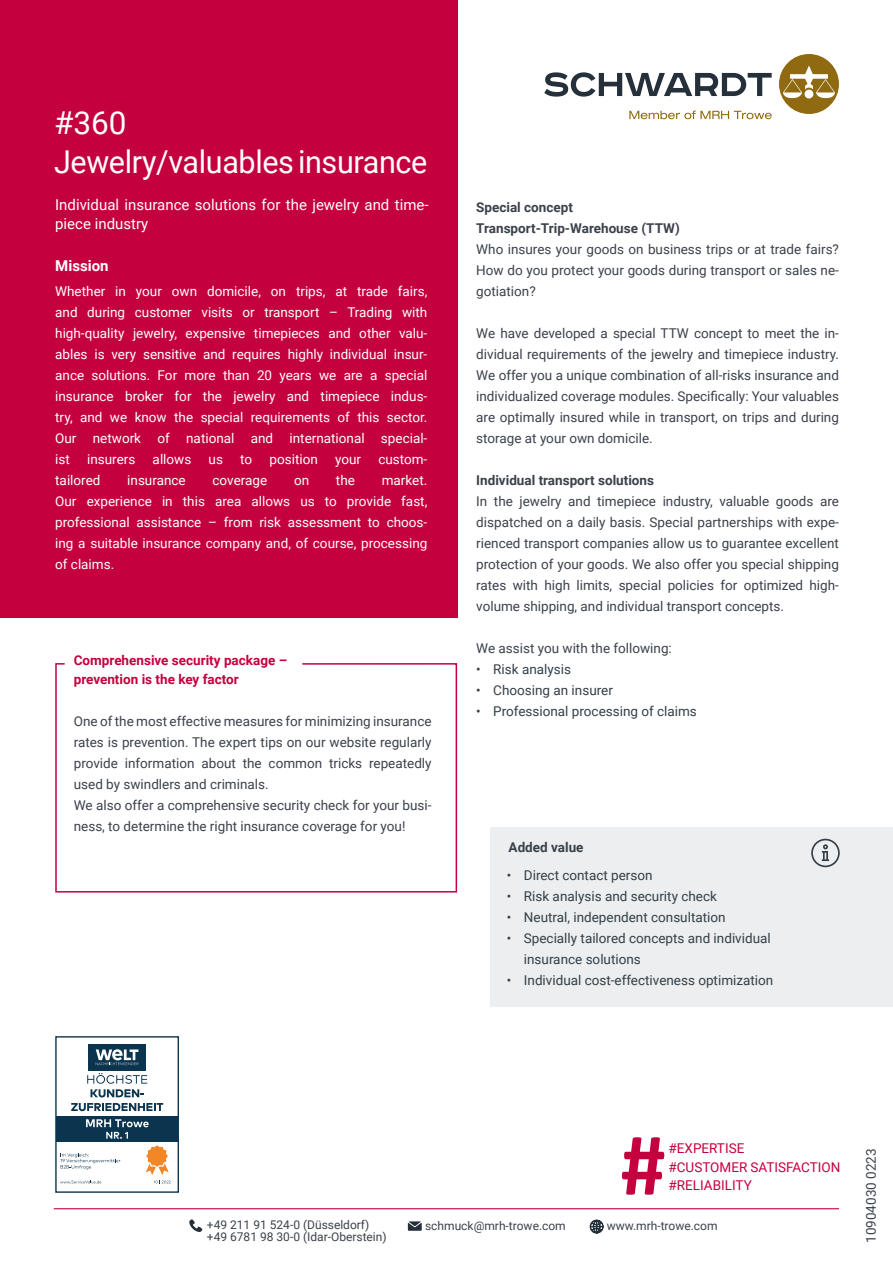
<style>
.page{position:relative;width:893px;height:1263px;background:#fff}
.page>*{position:absolute;margin:0;border:0;box-sizing:border-box;transform-origin:0 0}
.t1{font:700 90px "Calibri";color:#c5003e}
.t2{font:31.5px/39px "Roboto";letter-spacing:-.01em;color:#fff}
.t3{font:15px/19.5px "Roboto";color:#fff}
.t4{font:700 15px "Roboto";color:#fff}
.t5{font:13.5px/21px "Roboto";color:#3b414b;text-align:justify}
.t6{font:13.5px/21px "Roboto";color:#fff;text-align:justify}
.t7{font:13.5px/21px "Roboto";color:#333f48}
.t8{font:700 13.5px/21px "Roboto";color:#3b414b}
.t9{font:700 13.5px/18.8px "Roboto";color:#c5003e}
.t10{font:13.5px/18.8px "Roboto";color:#c5003e}
.t11{font:12px "Roboto";color:#3b414b}
</style>
<div class="page">
<svg style="left:55px;top:663px;width:403px;height:230px"></svg>
<div style="left:0;top:0;width:457px;height:617px;background:#c5003e"></div>
<div style="left:55px;top:1036px;width:124px;height:157px;border:1px solid #0b344e"></div>
<svg style="left:87px;top:1073px;width:60px;height:24px"></svg>
<svg style="left:71px;top:1103px;width:92px;height:8px"></svg>
<div style="left:88px;top:1044px;width:58px;height:26px;background:#0b344e"></div>
<svg style="left:96px;top:1049px;width:42px;height:16px"></svg>
<div style="left:57px;top:1116px;width:121px;height:25px;background:#0b344e"></div>
<svg style="left:60px;top:1119px;width:111px;height:65px"></svg>
<hr style="left:54px;top:1208px;width:785px;height:1px;background:#c5003e">
<svg style="left:590px;top:1220px;width:13px;height:13px"></svg>
<svg style="left:189px;top:1219px;width:13px;height:13px"></svg>
<svg style="left:408px;top:1221px;width:14px;height:10px"></svg>
<div style="left:491px;top:827px;width:402px;height:179px;background:#eceeef"></div>
<svg style="left:811px;top:839px;width:29px;height:28px"></svg>
<svg style="left:544px;top:72px;width:228px;height:25px"></svg>
<svg style="left:629px;top:111px;width:143px;height:8px"></svg>
<svg style="left:779px;top:54px;width:60px;height:60px"></svg>
<h2 class="t2" style="left:54px;top:102px;width:375px">#360<br>Jewelry/valuables insurance</h2>
<p class="t3" style="left:55px;top:194px;width:375px">Individual insurance solutions for the jewelry and time&shy;piece industry</p>
<p class="t4" style="left:55px;top:255px;width:55px">Mission</p>
<p class="t6" style="left:55px;top:280px;width:374px">Whether in your own domicile, on trips, at trade fairs, and during customer visits or transport – Trading with high-quality jewelry, expensive timepieces and other valu&shy;ables is very sensitive and requires highly individual insur&shy;ance solutions. For more than 20 years we are a special insurance broker for the jewelry and timepiece indus&shy;try, and we know the special requirements of this sector.<br>Our network of national and international special&shy;ist</p>
<p class="t6" style="left:87px;top:448px;width:50px">insurers</p>
<p class="t6" style="left:153px;top:448px;width:40px">allows</p>
<p class="t6" style="left:209px;top:448px;width:16px">us</p>
<p class="t6" style="left:240px;top:448px;width:13px">to</p>
<p class="t6" style="left:269px;top:448px;width:50px">position</p>
<p class="t6" style="left:335px;top:448px;width:27px">your</p>
<p class="t6" style="left:378px;top:448px;width:50px">custom-</p>
<p class="t6" style="left:55px;top:469px;width:47px">tailored</p>
<p class="t6" style="left:127px;top:469px;width:60px">insurance</p>
<p class="t6" style="left:213px;top:469px;width:56px">coverage</p>
<p class="t6" style="left:294px;top:469px;width:17px">on</p>
<p class="t6" style="left:336px;top:469px;width:21px">the</p>
<p class="t6" style="left:55px;top:469px;width:374px;text-indent:327px">market.<br>Our experience in this area allows us to provide fast, professional assistance – from risk assessment to choos&shy;ing a suitable insurance company and, of course, processing of claims.</p>
<p class="t9" style="left:74px;top:651px;width:215px">Comprehensive security package – prevention is the key factor</p>
<p class="t5" style="left:74px;top:710px;width:359px;text-align:left">One of the most effective measures for minimizing insurance rates is prevention. The expert tips on our website regularly provide information about the common tricks repeatedly used by swindlers and criminals.<br>We also offer a comprehensive security check for your busi&shy;ness, to determine the right insurance coverage for you!</p>
<p class="t8" style="left:476px;top:196px;width:205px">Special concept<br>Transport-Trip-Warehouse (TTW)</p>
<p class="t5" style="left:476px;top:238px;width:364px">Who insures your goods on business trips or at trade fairs?<br>How do you protect your goods during transport or sales ne&shy;gotiation?</p>
<p class="t5" style="left:476px;top:322px;width:364px">We have developed a special TTW concept to meet the in&shy;dividual requirements of the jewelry and timepiece industry.<br>We offer you a unique combination of all-risks insurance and individualized coverage modules. Specifically: Your valuables are optimally insured while in transport, on trips and during storage at your own domicile.</p>
<p class="t8" style="left:476px;top:469px;width:179px">Individual transport solutions</p>
<p class="t5" style="left:476px;top:490px;width:364px">In the jewelry and timepiece industry, valuable goods are dispatched on a daily basis. Special partnerships with expe&shy;rienced transport companies allow us to guarantee excellent protection of your goods. We also offer you special shipping rates with high limits, special policies for optimized high&shy;volume shipping, and individual transport concepts.</p>
<p class="t5" style="left:476px;top:637px;width:197px">We assist you with the following:</p>
<p class="t7" style="left:476px;top:658px;width:96px">• Risk analysis</p>
<p class="t7" style="left:476px;top:679px;width:138px">• Choosing an insurer</p>
<p class="t7" style="left:476px;top:700px;width:222px">• Professional processing of claims</p>
<p class="t8" style="left:509px;top:836px;width:76px">Added value</p>
<p class="t7" style="left:507px;top:864px;width:147px">• Direct contact person</p>
<p class="t7" style="left:507px;top:885px;width:212px">• Risk analysis and security check</p>
<p class="t7" style="left:507px;top:906px;width:220px">• Neutral, independent consultation</p>
<p class="t7" style="left:524px;top:927px;width:248px;text-indent:-17px">• Specially tailored concepts and individual insurance solutions</p>
<p class="t7" style="left:507px;top:969px;width:268px">• Individual cost-effectiveness optimization</p>
<h1 class="t1" style="left:621px;top:1101px;width:46px">#</h1>
<p class="t10" style="left:668px;top:1138px;width:173px">#EXPERTISE<br>#CUSTOMER SATISFACTION #RELIABILITY</p>
<p class="t11" style="left:207px;top:1216px;width:164px">+49 211 91 524-0 (Düsseldorf)</p>
<p class="t11" style="left:607px;top:1217px;width:112px">www.mrh-trowe.com</p>
<p class="t11" style="left:207px;top:1228px;width:181px">+49 6781 98 30-0 (Idar-Oberstein)</p>
<p class="t11" style="left:425px;top:1218px;width:142px">schmuck@mrh-trowe.com</p>
<p class="t5" style="left:860px;top:1243px;width:96px;rotate:-90deg">10904030 0223</p>
</div>
